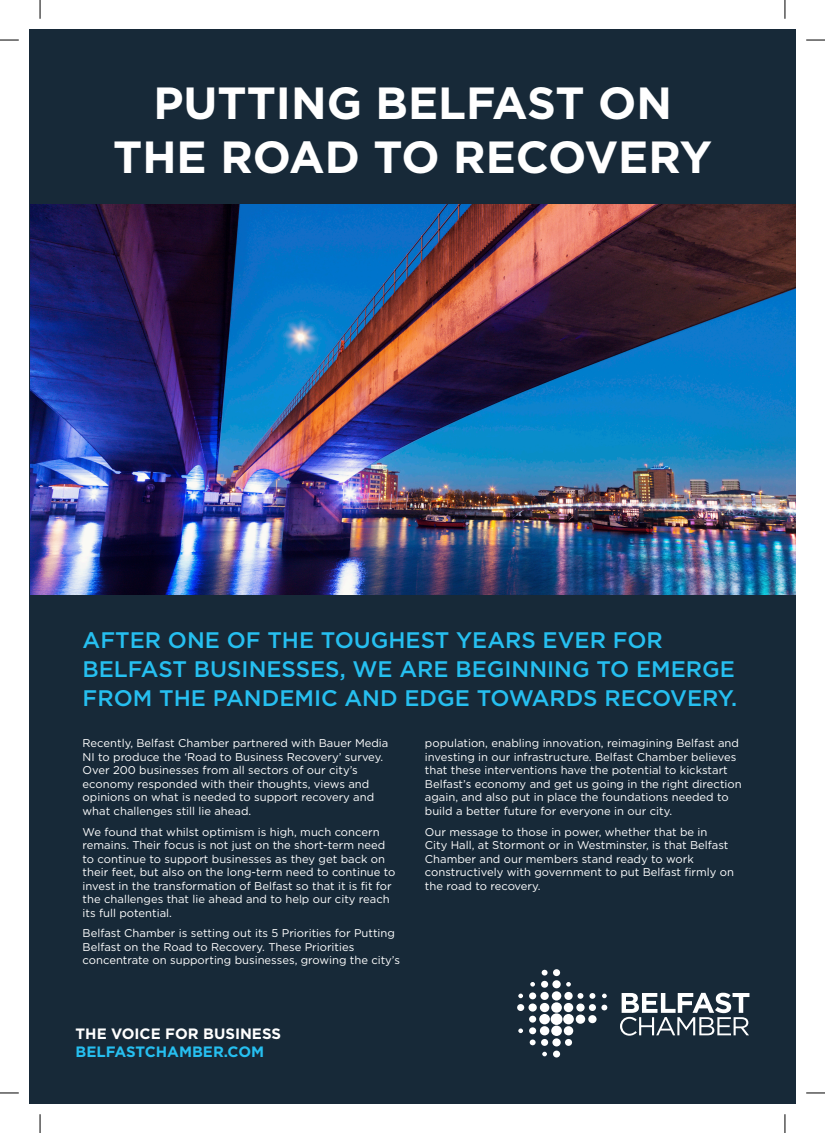
<style>
.page{position:relative;width:825px;height:1133px;background:#fff}
.page>*{position:absolute;margin:0;border:0;box-sizing:border-box;transform-origin:0 0}
.t1{font:700 45px/54px "Gotham";color:#fff;text-align:center}
.t2{font:500 22.5px/28.8px "Gotham";color:#26bff0}
.t3{font:700 15px "Gotham";color:#fff}
.t4{font:700 15px "Gotham";color:#26bff0}
.t5{font:11.25px/13.5px "Gotham";color:#fff}
</style>
<div class="page">
<div style="left:29px;top:29px;width:766px;height:1074px;background:#172938"></div>
<img style="left:31px;top:205px;width:764px;height:390px">
<svg style="left:517px;top:969px;width:90px;height:88px"></svg>
<svg style="left:620px;top:992px;width:129px;height:43px"></svg>
<svg style="left:0;top:39px;width:19px;height:2px"></svg>
<svg style="left:806px;top:39px;width:18px;height:2px"></svg>
<svg style="left:0;top:1092px;width:19px;height:1px"></svg>
<svg style="left:806px;top:1092px;width:18px;height:1px"></svg>
<svg style="left:39px;top:0;width:2px;height:19px"></svg>
<svg style="left:39px;top:1114px;width:2px;height:18px"></svg>
<svg style="left:784px;top:0;width:1px;height:19px"></svg>
<svg style="left:784px;top:1114px;width:1px;height:18px"></svg>
<h1 class="t1" style="left:113px;top:75px;width:600px">PUTTING BELFAST ON<br>THE ROAD TO RECOVERY</h1>
<h2 class="t2" style="left:83px;top:625px;width:655px">AFTER ONE OF THE TOUGHEST YEARS EVER FOR<br>BELFAST BUSINESSES, WE ARE BEGINNING TO EMERGE<br>FROM THE PANDEMIC AND EDGE TOWARDS RECOVERY.</h2>
<p class="t5" style="left:83px;top:736px;width:307px">Recently, Belfast Chamber partnered with Bauer Media NI to produce the ‘Road to Business Recovery’ survey.<br>Over 200 businesses from all sectors of our city’s economy responded with their thoughts, views and opinions on what is needed to support recovery and what challenges still lie ahead.</p>
<p class="t5" style="left:83px;top:824px;width:314px">We found that whilst optimism is high, much concern remains. Their focus is not just on the short-term need to continue to support businesses as they get back on their feet, but also on the long-term need to continue to invest in the transformation of Belfast so that it is fit for the challenges that lie ahead and to help our city reach its full potential.</p>
<p class="t5" style="left:83px;top:926px;width:319px">Belfast Chamber is setting out its 5 Priorities for Putting<br>Belfast on the Road to Recovery. These Priorities concentrate on supporting businesses, growing the city’s</p>
<h3 class="t3" style="left:75px;top:1023px;width:207px">THE VOICE FOR BUSINESS</h3>
<h3 class="t4" style="left:75px;top:1041px;width:190px">BELFASTCHAMBER.COM</h3>
<p class="t5" style="left:424px;top:736px;width:318px">population, enabling innovation, reimagining Belfast and investing in our infrastructure. Belfast Chamber believes that these interventions have the potential to kickstart Belfast’s economy and get us going in the right direction again, and also put in place the foundations needed to build a better future for everyone in our city.</p>
<p class="t5" style="left:424px;top:824px;width:310px">Our message to those in power, whether that be in<br>City Hall, at Stormont or in Westminster, is that Belfast Chamber and our members stand ready to work constructively with government to put Belfast firmly on the road to recovery.</p>
</div>
